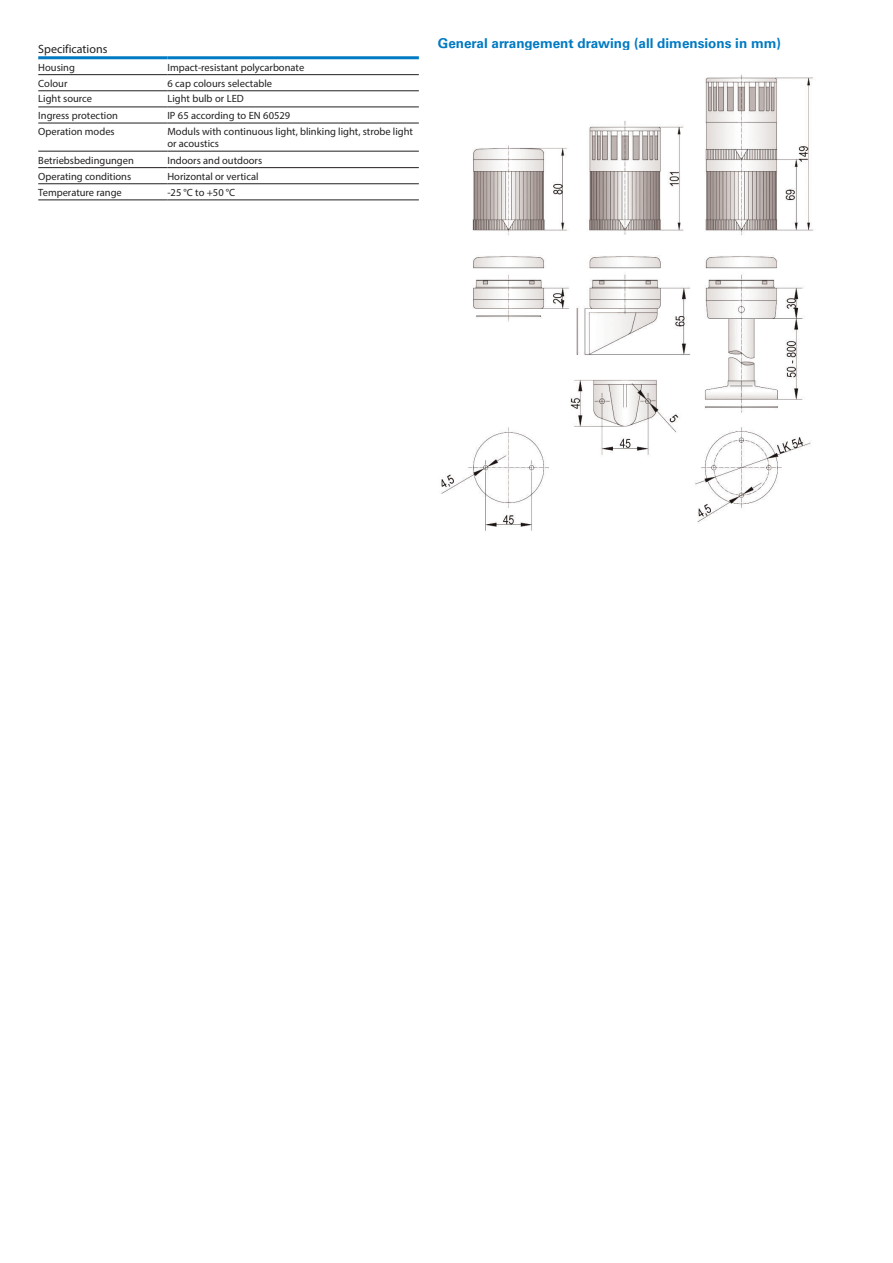
<style>
.page{position:relative;width:893px;height:1263px;background:#fff}
.page>*{position:absolute;margin:0;border:0;box-sizing:border-box;transform-origin:0 0}
._02_Body_Head__8_5_p{font:700 13.5px "Univers LT Std";color:#007ac2}
._03_Table_Head__8_pt{font:12px "Myriad Pro";color:#231f20}
._03_Table_Body__8_pt{font:10.5px/12px "Myriad Pro";color:#231f20}
</style>
<div class="page">
<hr style="left:38px;top:74px;width:129px;height:1px;background:#231f20">
<hr style="left:167px;top:74px;width:252px;height:1px;background:#231f20">
<hr style="left:38px;top:91px;width:129px;height:1px;background:#231f20">
<hr style="left:167px;top:91px;width:252px;height:1px;background:#231f20">
<hr style="left:38px;top:107px;width:129px;height:1px;background:#231f20">
<hr style="left:167px;top:107px;width:252px;height:1px;background:#231f20">
<hr style="left:38px;top:123px;width:129px;height:1px;background:#231f20">
<hr style="left:167px;top:123px;width:252px;height:1px;background:#231f20">
<hr style="left:38px;top:151px;width:129px;height:1px;background:#231f20">
<hr style="left:167px;top:151px;width:252px;height:1px;background:#231f20">
<hr style="left:38px;top:167px;width:129px;height:1px;background:#231f20">
<hr style="left:167px;top:167px;width:252px;height:1px;background:#231f20">
<hr style="left:38px;top:183px;width:129px;height:1px;background:#231f20">
<hr style="left:167px;top:183px;width:252px;height:1px;background:#231f20">
<hr style="left:38px;top:200px;width:129px;height:1px;background:#231f20">
<hr style="left:167px;top:200px;width:252px;height:1px;background:#231f20">
<hr style="left:38px;top:56px;width:129px;height:3px;background:#007ac2">
<hr style="left:167px;top:56px;width:252px;height:3px;background:#007ac2">
<img style="left:441px;top:74px;width:372px;height:457px">
<p class="_03_Table_Head__8_pt" style="left:38px;top:42px;width:71px">Specifications</p>
<p class="_03_Table_Body__8_pt" style="left:38px;top:61px;width:38px">Housing</p>
<p class="_03_Table_Body__8_pt" style="left:167px;top:61px;width:138px">Impact-resistant polycarbonate</p>
<p class="_03_Table_Body__8_pt" style="left:38px;top:77px;width:31px">Colour</p>
<p class="_03_Table_Body__8_pt" style="left:167px;top:77px;width:106px">6 cap colours selectable</p>
<p class="_03_Table_Body__8_pt" style="left:38px;top:92px;width:55px">Light source</p>
<p class="_03_Table_Body__8_pt" style="left:167px;top:92px;width:78px">Light bulb or LED</p>
<p class="_03_Table_Body__8_pt" style="left:38px;top:110px;width:81px">Ingress protection</p>
<p class="_03_Table_Body__8_pt" style="left:167px;top:110px;width:124px">IP 65 according to EN 60529</p>
<p class="_03_Table_Body__8_pt" style="left:38px;top:126px;width:78px">Operation modes</p>
<p class="_03_Table_Body__8_pt" style="left:167px;top:126px;width:247px">Moduls with continuous light, blinking light, strobe light or acoustics</p>
<p class="_03_Table_Body__8_pt" style="left:38px;top:154px;width:97px">Betriebsbedingungen</p>
<p class="_03_Table_Body__8_pt" style="left:167px;top:154px;width:96px">Indoors and outdoors</p>
<p class="_03_Table_Body__8_pt" style="left:38px;top:170px;width:95px">Operating conditions</p>
<p class="_03_Table_Body__8_pt" style="left:167px;top:170px;width:93px">Horizontal or vertical</p>
<p class="_03_Table_Body__8_pt" style="left:38px;top:186px;width:85px">Temperature range</p>
<p class="_03_Table_Body__8_pt" style="left:167px;top:186px;width:69px">-25 °C to +50 °C</p>
<p class="_02_Body_Head__8_5_p" style="left:438px;top:35px;width:345px">General arrangement drawing (all dimensions in mm)</p>
</div>
